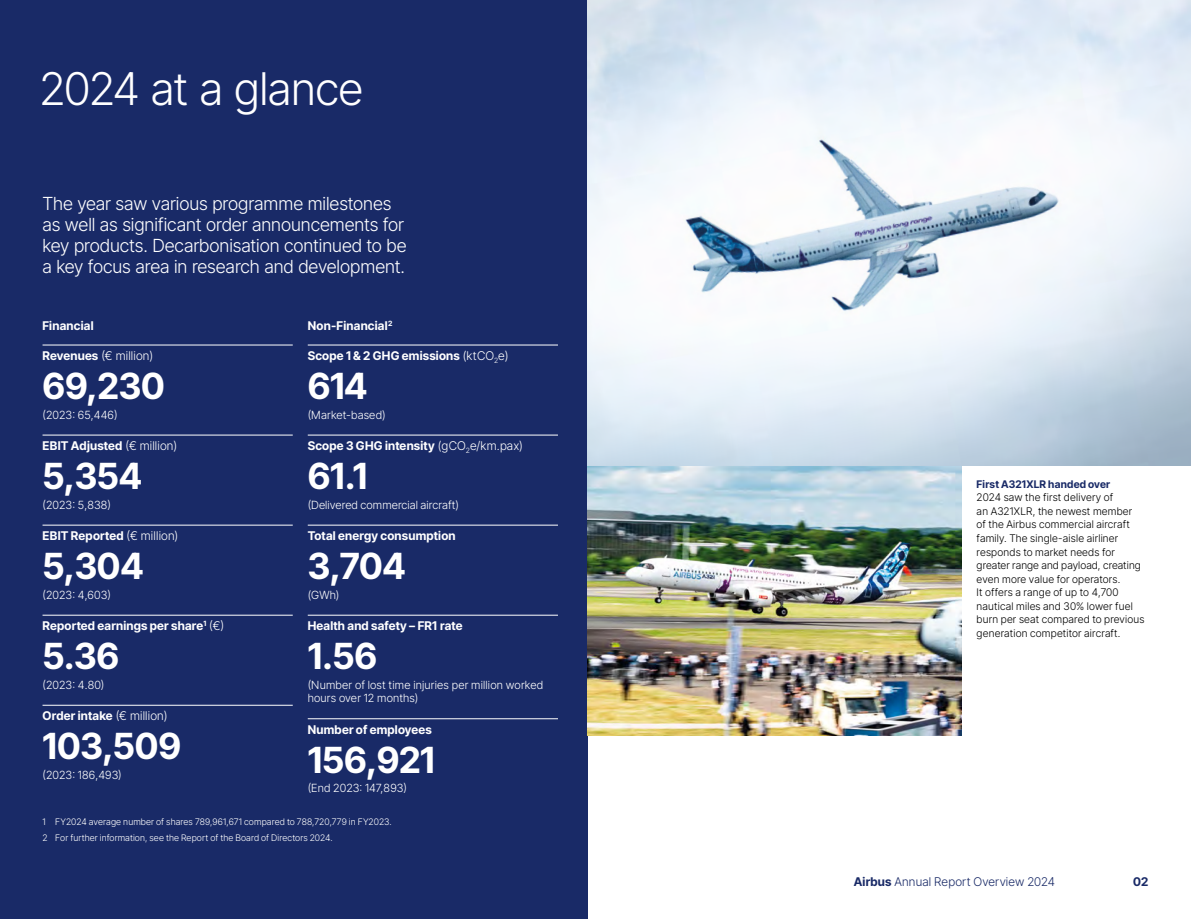
<style>
.page{position:relative;width:1191px;height:919px;background:#fff}
.page>*{position:absolute;margin:0;border:0;box-sizing:border-box;transform-origin:0 0}
.t1{font:300 45px "Inter Tight";letter-spacing:-.01em;color:#fff}
.t2{font:700 36px "Inter Tight";letter-spacing:-.005em;color:#fff}
.t3{font:300 18px/21px "Inter Tight";letter-spacing:-.005em;color:#fff}
.t4{font:700 12px "Inter Tight";letter-spacing:.02em;color:#fff}
.t5{font:300 12px "Inter Tight";letter-spacing:.015em;color:#192a67}
.t6{font:300 12px "Inter Tight";letter-spacing:.015em;color:#fff}
.t7{font:700 12px "Inter Tight";color:#192a67}
.t8{font:300 11.25px/13.5px "Inter Tight";letter-spacing:.01em;color:#fff}
.t9{font:300 10.5px/13.5px "Inter Tight";letter-spacing:.02em;color:#000}
.t10{font:700 10.5px "Inter Tight";letter-spacing:.02em;color:#192a67}
.t11{font:300 9px/15px "Inter Tight";letter-spacing:.01em;color:#fff}
.s1{font-weight:300}
.s2{font-weight:700}
</style>
<div class="page">
<div style="left:0;top:0;width:588px;height:918px;background:#192a67"></div>
<img style="left:588px;top:465px;width:373px;height:270px">
<img style="left:588px;top:0;width:603px;height:465px">
<hr style="left:43px;top:345px;width:250px;height:1px;background:#fff">
<hr style="left:43px;top:435px;width:250px;height:1px;background:#fff">
<hr style="left:43px;top:525px;width:250px;height:1px;background:#fff">
<hr style="left:43px;top:615px;width:250px;height:1px;background:#fff">
<hr style="left:43px;top:705px;width:250px;height:1px;background:#fff">
<hr style="left:308px;top:345px;width:250px;height:1px;background:#fff">
<hr style="left:308px;top:435px;width:250px;height:1px;background:#fff">
<hr style="left:308px;top:525px;width:250px;height:1px;background:#fff">
<hr style="left:308px;top:615px;width:250px;height:1px;background:#fff">
<hr style="left:308px;top:718px;width:250px;height:1px;background:#fff">
<h1 class="t1" style="left:40px;top:57px;width:325px">2024 at a glance</h1>
<h3 class="t3" style="left:43px;top:193px;width:365px">The year saw various programme milestones as well as significant order announcements for key products. Decarbonisation continued to be a key focus area in research and development.</h3>
<p class="t4" style="left:308px;top:317px;width:86px">Non-Financial<sup>2</sup></p>
<p class="t4" style="left:308px;top:347px;width:202px">Scope 1 &amp; 2 GHG emissions <span class="s1">(ktCO</span><sub>2</sub><span class="s1">e)</span></p>
<h2 class="t2" style="left:308px;top:359px;width:61px">614</h2>
<p class="t8" style="left:308px;top:408px;width:79px">(Market-based)</p>
<p class="t4" style="left:308px;top:437px;width:217px">Scope 3 GHG intensity <span class="s1">(gCO</span><sub>2</sub><span class="s1">e/km.pax)</span></p>
<h2 class="t2" style="left:308px;top:449px;width:61px">61.1</h2>
<p class="t8" style="left:308px;top:498px;width:153px">(Delivered commercial aircraft)</p>
<p class="t4" style="left:308px;top:527px;width:149px">Total energy consumption</p>
<h2 class="t2" style="left:308px;top:539px;width:99px">3,704</h2>
<p class="t8" style="left:308px;top:588px;width:33px">(GWh)</p>
<p class="t4" style="left:308px;top:617px;width:156px">Health and safety – FR1 rate</p>
<h2 class="t2" style="left:308px;top:629px;width:71px">1.56</h2>
<p class="t8" style="left:308px;top:678px;width:237px">(Number of lost time injuries per million worked hours over 12 months)</p>
<p class="t4" style="left:308px;top:720px;width:125px">Number of employees</p>
<h2 class="t2" style="left:308px;top:732px;width:128px">156,921</h2>
<p class="t8" style="left:308px;top:781px;width:101px">(End 2023: 147,893)</p>
<p class="t11" style="left:43px;top:814px;width:351px">1 FY2024 average number of shares 789,961,671 compared to 788,720,779 in FY2023.<br>2 For further information, see the Report of the Board of Directors 2024.</p>
<p class="t4" style="left:43px;top:317px;width:53px">Financial</p>
<p class="t6" style="left:43px;top:347px;width:112px"><span class="s2">Revenues</span> (€ million)</p>
<h2 class="t2" style="left:43px;top:359px;width:124px">69,230</h2>
<p class="t8" style="left:43px;top:408px;width:76px">(2023: 65,446)</p>
<p class="t4" style="left:43px;top:437px;width:136px">EBIT Adjusted <span class="s1">(€ million)</span></p>
<h2 class="t2" style="left:43px;top:449px;width:101px">5,354</h2>
<p class="t8" style="left:43px;top:498px;width:70px">(2023: 5,838)</p>
<p class="t4" style="left:43px;top:527px;width:137px">EBIT Reported <span class="s1">(€ million)</span></p>
<h2 class="t2" style="left:43px;top:539px;width:103px">5,304</h2>
<p class="t8" style="left:43px;top:588px;width:70px">(2023: 4,603)</p>
<p class="t4" style="left:43px;top:617px;width:183px">Reported earnings per share<sup>1</sup> <span class="s1">(€)</span></p>
<h2 class="t2" style="left:43px;top:629px;width:78px">5.36</h2>
<p class="t8" style="left:43px;top:678px;width:63px">(2023: 4.80)</p>
<p class="t4" style="left:43px;top:707px;width:126px">Order intake <span class="s1">(€ million)</span></p>
<h2 class="t2" style="left:43px;top:719px;width:140px">103,509</h2>
<p class="t8" style="left:43px;top:768px;width:81px">(2023: 186,493)</p>
<p class="t10" style="left:976px;top:476px;width:135px">First A321XLR handed over</p>
<p class="t9" style="left:976px;top:490px;width:169px">2024 saw the first delivery of<br>an A321XLR, the newest member<br>of the Airbus commercial aircraft family. The single-aisle airliner responds to market needs for greater range and payload, creating even more value for operators.<br>It offers a range of up to 4,700 nautical miles and 30% lower fuel burn per seat compared to previous generation competitor aircraft.</p>
<p class="t5" style="left:854px;top:872px;width:203px"><span class="s2">Airbus</span> Annual Report Overview 2024</p>
<p class="t7" style="left:1133px;top:872px;width:17px">02</p>
</div>
